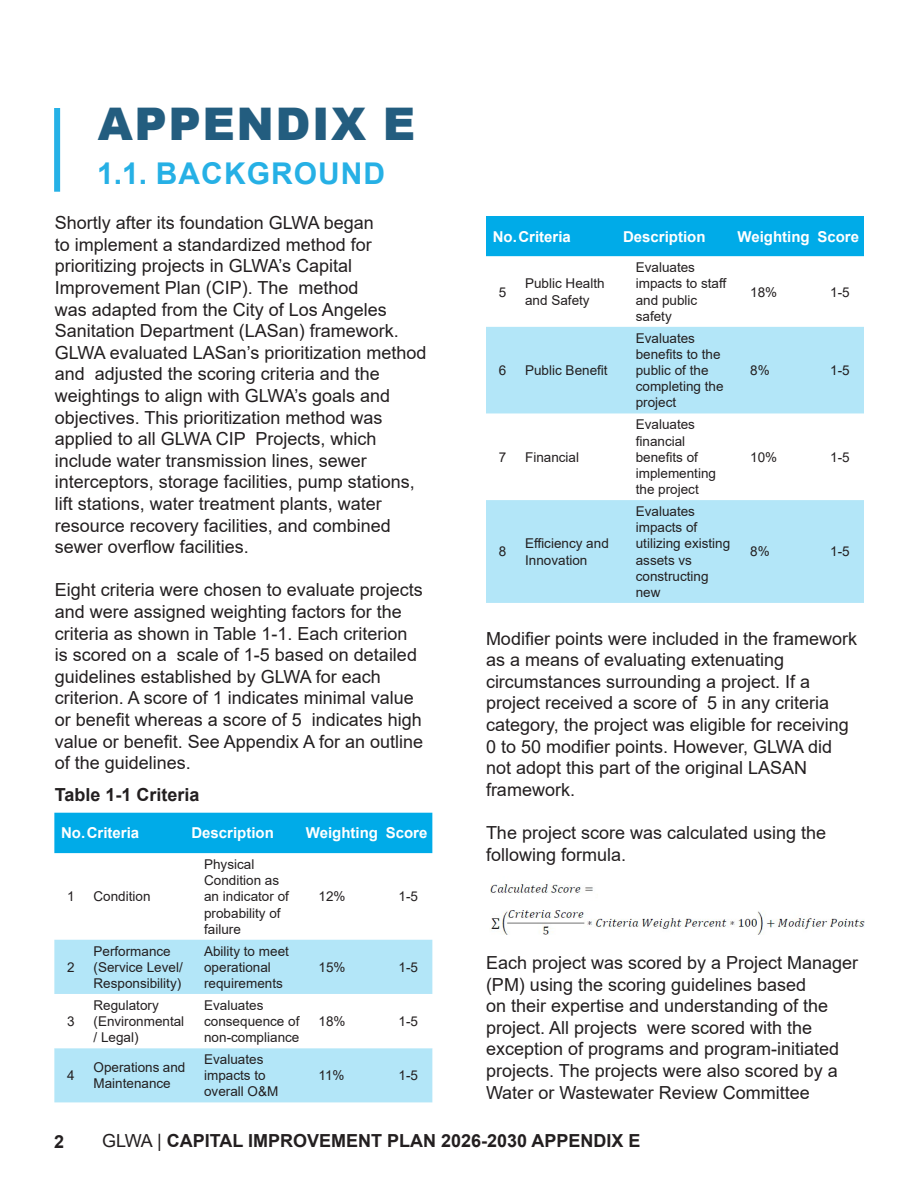
<style>
.page{position:relative;width:918px;height:1188px;background:#fff}
.page>*{position:absolute;margin:0;border:0;box-sizing:border-box;transform-origin:0 0}
.Basic_Page_Headings{font:900 45px "Arial";letter-spacing:.035em;color:#235d7f}
.Subsection_Heading{font:700 30px "Arial";letter-spacing:.035em;color:#26b0e5}
.t1{font:18px/21.6px "Arial";color:#231f20}
.t2{font:700 18px "Arial";color:#231f20}
.Table_Header{font:700 15px "Arial";color:#fff}
.GLWA_Table_body_Text{font:13.5px/16.2px "Arial";color:#231f20}
.s1{font-weight:400}
</style>
<div class="page">
<div style="left:54px;top:108px;width:6px;height:84px;background:#26b1e6"></div>
<div style="left:54px;top:813px;width:378px;height:40px;background:#00abe8"></div>
<div style="left:54px;top:940px;width:378px;height:162px;background:#b3e6f8"></div>
<svg style="left:54px;top:994px;width:378px;height:54px"></svg>
<div style="left:486px;top:216px;width:378px;height:40px;background:#00abe8"></div>
<svg style="left:486px;top:256px;width:378px;height:71px"></svg>
<svg style="left:486px;top:327px;width:378px;height:276px;fill:#b3e6f8"></svg>
<img style="left:490px;top:910px;width:374px;height:24px">
<img style="left:490px;top:884px;width:103px;height:10px">
<p class="Basic_Page_Headings" style="left:98px;top:91px;width:319px">APPENDIX E</p>
<p class="Subsection_Heading" style="left:97px;top:152px;width:290px">1.1. BACKGROUND</p>
<p class="t1" style="left:55px;top:212px;width:373px">Shortly after its foundation GLWA began<br>to implement a standardized method for prioritizing projects in GLWA’s Capital Improvement Plan (CIP). The method<br>was adapted from the City of Los Angeles Sanitation Department (LASan) framework.<br>GLWA evaluated LASan’s prioritization method and adjusted the scoring criteria and the weightings to align with GLWA’s goals and objectives. This prioritization method was applied to all GLWA CIP Projects, which include water transmission lines, sewer interceptors, storage facilities, pump stations, lift stations, water treatment plants, water resource recovery facilities, and combined sewer overflow facilities.</p>
<p class="t1" style="left:55px;top:579px;width:370px">Eight criteria were chosen to evaluate projects and were assigned weighting factors for the criteria as shown in Table 1-1. Each criterion is scored on a scale of 1-5 based on detailed guidelines established by GLWA for each criterion. A score of 1 indicates minimal value or benefit whereas a score of 5 indicates high value or benefit. See Appendix A for an outline of the guidelines.</p>
<p class="t2" style="left:55px;top:782px;width:146px">Table 1-1 Criteria</p>
<p class="Table_Header" style="left:61px;top:823px;width:80px">No.Criteria</p>
<p class="Table_Header" style="left:191px;top:823px;width:84px">Description</p>
<p class="Table_Header" style="left:306px;top:823px;width:74px">Weighting</p>
<p class="Table_Header" style="left:386px;top:823px;width:43px">Score</p>
<p class="GLWA_Table_body_Text" style="left:67px;top:888px;width:9px">1</p>
<p class="GLWA_Table_body_Text" style="left:94px;top:888px;width:59px">Condition</p>
<p class="GLWA_Table_body_Text" style="left:204px;top:856px;width:86px">Physical<br>Condition as an indicator of probability of failure</p>
<p class="GLWA_Table_body_Text" style="left:67px;top:959px;width:9px">2</p>
<p class="GLWA_Table_body_Text" style="left:67px;top:1013px;width:9px">3</p>
<p class="GLWA_Table_body_Text" style="left:94px;top:943px;width:91px">Performance (Service Level/<br>Responsibility)</p>
<p class="GLWA_Table_body_Text" style="left:204px;top:943px;width:86px">Ability to meet operational requirements</p>
<p class="GLWA_Table_body_Text" style="left:94px;top:997px;width:92px">Regulatory (Environmental / Legal)</p>
<p class="GLWA_Table_body_Text" style="left:204px;top:997px;width:97px">Evaluates consequence of non-compliance</p>
<p class="GLWA_Table_body_Text" style="left:67px;top:1067px;width:9px">4</p>
<p class="GLWA_Table_body_Text" style="left:94px;top:1059px;width:93px">Operations and<br>Maintenance</p>
<p class="GLWA_Table_body_Text" style="left:204px;top:1051px;width:76px">Evaluates impacts to overall O&amp;M</p>
<p class="GLWA_Table_body_Text" style="left:319px;top:888px;width:29px">12%</p>
<p class="GLWA_Table_body_Text" style="left:399px;top:888px;width:21px">1-5</p>
<p class="GLWA_Table_body_Text" style="left:319px;top:959px;width:29px">15%</p>
<p class="GLWA_Table_body_Text" style="left:399px;top:959px;width:21px">1-5</p>
<p class="GLWA_Table_body_Text" style="left:319px;top:1013px;width:29px">18%</p>
<p class="GLWA_Table_body_Text" style="left:399px;top:1013px;width:21px">1-5</p>
<p class="GLWA_Table_body_Text" style="left:319px;top:1067px;width:28px">11%</p>
<p class="GLWA_Table_body_Text" style="left:399px;top:1067px;width:21px">1-5</p>
<p class="Table_Header" style="left:493px;top:226px;width:80px">No.Criteria</p>
<p class="Table_Header" style="left:623px;top:226px;width:84px">Description</p>
<p class="Table_Header" style="left:738px;top:226px;width:74px">Weighting</p>
<p class="Table_Header" style="left:817px;top:226px;width:43px">Score</p>
<p class="GLWA_Table_body_Text" style="left:499px;top:284px;width:9px">5</p>
<p class="GLWA_Table_body_Text" style="left:525px;top:276px;width:81px">Public Health and Safety</p>
<p class="GLWA_Table_body_Text" style="left:499px;top:362px;width:9px">6</p>
<p class="GLWA_Table_body_Text" style="left:525px;top:362px;width:84px">Public Benefit</p>
<p class="GLWA_Table_body_Text" style="left:499px;top:449px;width:9px">7</p>
<p class="GLWA_Table_body_Text" style="left:525px;top:449px;width:56px">Financial</p>
<p class="GLWA_Table_body_Text" style="left:499px;top:544px;width:9px">8</p>
<p class="GLWA_Table_body_Text" style="left:525px;top:535px;width:85px">Efficiency and<br>Innovation</p>
<p class="GLWA_Table_body_Text" style="left:636px;top:259px;width:92px">Evaluates impacts to staff and public safety</p>
<p class="GLWA_Table_body_Text" style="left:636px;top:330px;width:89px">Evaluates benefits to the public of the completing the project</p>
<p class="GLWA_Table_body_Text" style="left:636px;top:416px;width:82px">Evaluates financial benefits of implementing the project</p>
<p class="GLWA_Table_body_Text" style="left:636px;top:503px;width:96px">Evaluates impacts of utilizing existing assets vs constructing new</p>
<p class="GLWA_Table_body_Text" style="left:750px;top:284px;width:29px">18%</p>
<p class="GLWA_Table_body_Text" style="left:830px;top:284px;width:21px">1-5</p>
<p class="GLWA_Table_body_Text" style="left:750px;top:362px;width:21px">8%</p>
<p class="GLWA_Table_body_Text" style="left:830px;top:362px;width:21px">1-5</p>
<p class="GLWA_Table_body_Text" style="left:750px;top:449px;width:29px">10%</p>
<p class="GLWA_Table_body_Text" style="left:830px;top:449px;width:21px">1-5</p>
<p class="GLWA_Table_body_Text" style="left:750px;top:544px;width:21px">8%</p>
<p class="GLWA_Table_body_Text" style="left:830px;top:544px;width:21px">1-5</p>
<p class="t1" style="left:486px;top:627px;width:373px">Modifier points were included in the framework as a means of evaluating extenuating circumstances surrounding a project. If a project received a score of 5 in any criteria category, the project was eligible for receiving 0 to 50 modifier points. However, GLWA did not adopt this part of the original LASAN framework.</p>
<p class="t1" style="left:486px;top:822px;width:342px">The project score was calculated using the following formula.</p>
<p class="t1" style="left:486px;top:952px;width:374px">Each project was scored by a Project Manager (PM) using the scoring guidelines based<br>on their expertise and understanding of the project. All projects were scored with the exception of programs and program-initiated projects. The projects were also scored by a Water or Wastewater Review Committee</p>
<p class="t2" style="left:54px;top:1129px;width:12px">2</p>
<p class="t2" style="left:102px;top:1128px;width:540px"><span class="s1">GLWA |</span> CAPITAL IMPROVEMENT PLAN 2026-2030 APPENDIX E</p>
</div>
